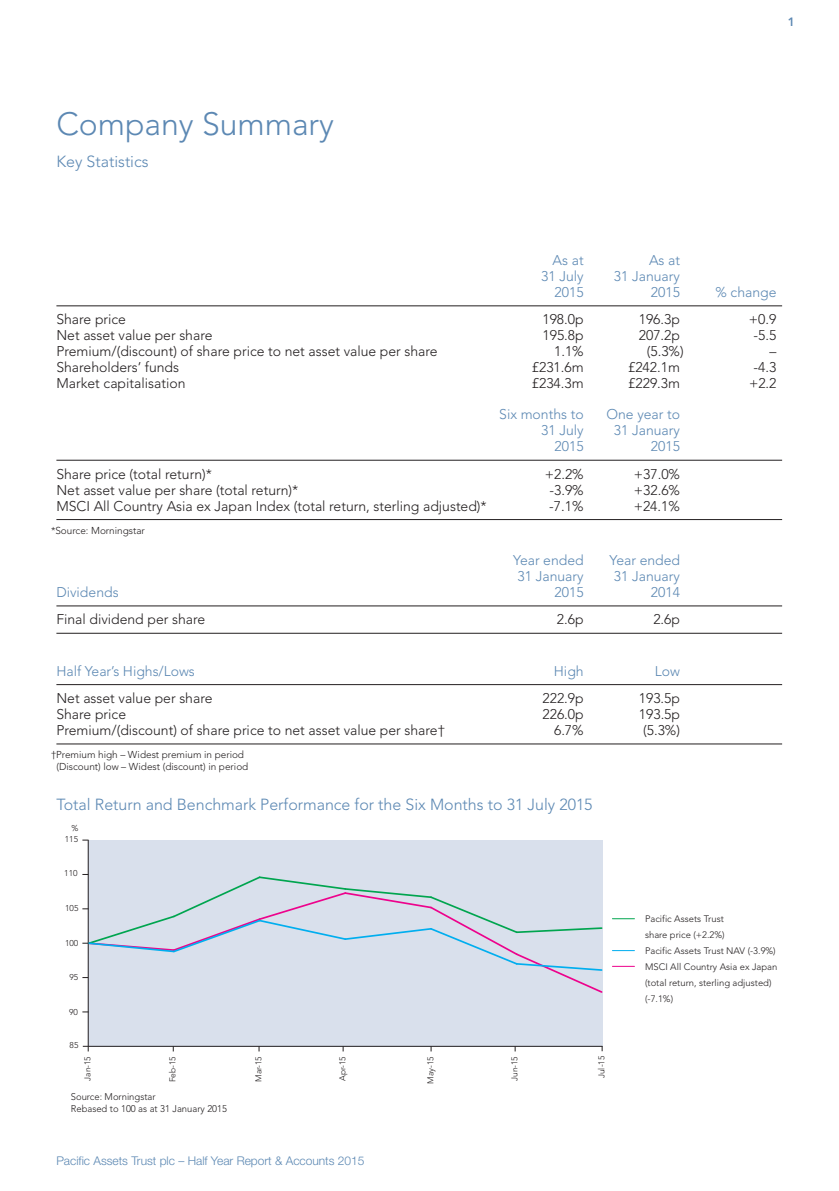
<style>
.page{position:relative;width:839px;height:1191px;background:#fff}
.page>*{position:absolute;margin:0;border:0;box-sizing:border-box;transform-origin:0 0}
.t1{font:300 32px "Avenir";color:#5c88b3}
.t2{font:300 16px "Avenir";color:#5c88b3}
.t3{font:300 14px "Avenir";color:#231f20}
.t4{font:300 14px "Avenir";color:#5c88b3}
.t5{font:300 12px "Helvetica Neue LT";color:#5c88b3}
.t6{font:800 12px "Avenir";color:#5c88b3}
.t7{font:300 10px/12px "Avenir";color:#231f20;text-align:center}
.t8{font:300 9.6px/11.6px "Avenir";color:#231f20}
.t9{font:300 9.4px/16px "Avenir";color:#231f20}
.t10{font:300 8.6px "Avenir";color:#231f20}
.t11{font:300 8.4px "Avenir";color:#231f20}
</style>
<div class="page">
<hr style="left:56px;top:305px;width:726px;height:1px;background:#231f20">
<hr style="left:56px;top:460px;width:726px;height:1px;background:#231f20">
<hr style="left:56px;top:519px;width:726px;height:1px;background:#231f20">
<hr style="left:56px;top:605px;width:726px;height:1px;background:#231f20">
<hr style="left:56px;top:633px;width:726px;height:1px;background:#231f20">
<hr style="left:56px;top:684px;width:726px;height:1px;background:#231f20">
<hr style="left:56px;top:743px;width:726px;height:1px;background:#231f20">
<div style="left:88px;top:840px;width:514px;height:206px;background:#d9e0ec"></div>
<svg style="left:612px;top:966px;width:22px;height:1px"></svg>
<svg style="left:612px;top:918px;width:22px;height:1px"></svg>
<svg style="left:612px;top:950px;width:22px;height:1px"></svg>
<hr style="left:88px;top:1046px;width:514px;height:1px;background:#231f20">
<hr style="left:88px;top:840px;width:1px;height:206px;background:#231f20">
<svg style="left:82px;top:874px;width:521px;height:120px"></svg>
<svg style="left:83px;top:1046px;width:6px;height:5px"></svg>
<p class="t6" style="left:788px;top:14px;width:9px">1</p>
<h1 class="t1" style="left:56px;top:111px;width:279px">Company Summary</h1>
<p class="t2" style="left:56px;top:155px;width:94px">Key Statistics</p>
<p class="t4" style="left:553px;top:254px;width:33px">As at</p>
<p class="t4" style="left:649px;top:254px;width:33px">As at</p>
<p class="t4" style="left:541px;top:270px;width:44px">31 July</p>
<p class="t4" style="left:614px;top:270px;width:68px">31 January</p>
<p class="t4" style="left:555px;top:286px;width:31px">2015</p>
<p class="t4" style="left:651px;top:286px;width:31px">2015</p>
<p class="t4" style="left:716px;top:286px;width:62px">% change</p>
<p class="t3" style="left:56px;top:314px;width:71px">Share price</p>
<p class="t3" style="left:542px;top:314px;width:43px">198.0p</p>
<p class="t3" style="left:639px;top:314px;width:43px">196.3p</p>
<p class="t3" style="left:749px;top:314px;width:29px">+0.9</p>
<p class="t3" style="left:56px;top:330px;width:158px">Net asset value per share</p>
<p class="t3" style="left:542px;top:330px;width:43px">195.8p</p>
<p class="t3" style="left:639px;top:330px;width:43px">207.2p</p>
<p class="t3" style="left:754px;top:330px;width:24px">-5.5</p>
<p class="t3" style="left:56px;top:346px;width:383px">Premium/(discount) of share price to net asset value per share</p>
<p class="t3" style="left:554px;top:346px;width:31px">1.1%</p>
<p class="t3" style="left:647px;top:346px;width:38px">(5.3%)</p>
<p class="t3" style="left:769px;top:346px;width:8px">–</p>
<p class="t3" style="left:56px;top:362px;width:124px">Shareholders’ funds</p>
<p class="t3" style="left:532px;top:362px;width:53px">£231.6m</p>
<p class="t3" style="left:628px;top:362px;width:53px">£242.1m</p>
<p class="t3" style="left:754px;top:362px;width:24px">-4.3</p>
<p class="t3" style="left:56px;top:378px;width:131px">Market capitalisation</p>
<p class="t3" style="left:532px;top:378px;width:53px">£234.3m</p>
<p class="t3" style="left:628px;top:378px;width:53px">£229.3m</p>
<p class="t3" style="left:749px;top:378px;width:29px">+2.2</p>
<p class="t4" style="left:499px;top:409px;width:86px">Six months to</p>
<p class="t4" style="left:606px;top:409px;width:75px">One year to</p>
<p class="t4" style="left:541px;top:425px;width:44px">31 July</p>
<p class="t4" style="left:614px;top:425px;width:68px">31 January</p>
<p class="t4" style="left:555px;top:441px;width:31px">2015</p>
<p class="t4" style="left:651px;top:441px;width:31px">2015</p>
<p class="t3" style="left:56px;top:468px;width:157px">Share price (total return)*</p>
<p class="t3" style="left:545px;top:468px;width:40px">+2.2%</p>
<p class="t3" style="left:634px;top:468px;width:48px">+37.0%</p>
<p class="t3" style="left:56px;top:484px;width:243px">Net asset value per share (total return)*</p>
<p class="t3" style="left:549px;top:484px;width:36px">-3.9%</p>
<p class="t3" style="left:634px;top:484px;width:48px">+32.6%</p>
<p class="t3" style="left:56px;top:500px;width:432px">MSCI All Country Asia ex Japan Index (total return, sterling adjusted)*</p>
<p class="t3" style="left:549px;top:500px;width:36px">-7.1%</p>
<p class="t3" style="left:634px;top:500px;width:48px">+24.1%</p>
<p class="t7" style="left:51px;top:525px;width:95px">*Source: Morningstar</p>
<p class="t4" style="left:513px;top:554px;width:72px">Year ended</p>
<p class="t4" style="left:610px;top:554px;width:72px">Year ended</p>
<p class="t4" style="left:518px;top:570px;width:68px">31 January</p>
<p class="t4" style="left:614px;top:570px;width:68px">31 January</p>
<p class="t4" style="left:56px;top:586px;width:64px">Dividends</p>
<p class="t4" style="left:555px;top:586px;width:31px">2015</p>
<p class="t4" style="left:651px;top:586px;width:31px">2014</p>
<p class="t3" style="left:56px;top:614px;width:150px">Final dividend per share</p>
<p class="t3" style="left:557px;top:614px;width:28px">2.6p</p>
<p class="t3" style="left:653px;top:614px;width:28px">2.6p</p>
<p class="t4" style="left:56px;top:665px;width:140px">Half Year’s Highs/Lows</p>
<p class="t4" style="left:554px;top:665px;width:31px">High</p>
<p class="t4" style="left:655px;top:665px;width:27px">Low</p>
<p class="t3" style="left:56px;top:692px;width:158px">Net asset value per share</p>
<p class="t3" style="left:542px;top:692px;width:43px">222.9p</p>
<p class="t3" style="left:639px;top:692px;width:43px">193.5p</p>
<p class="t3" style="left:56px;top:708px;width:71px">Share price</p>
<p class="t3" style="left:542px;top:708px;width:43px">226.0p</p>
<p class="t3" style="left:639px;top:708px;width:43px">193.5p</p>
<p class="t3" style="left:56px;top:724px;width:390px">Premium/(discount) of share price to net asset value per share†</p>
<p class="t3" style="left:554px;top:724px;width:31px">6.7%</p>
<p class="t3" style="left:643px;top:724px;width:38px">(5.3%)</p>
<p class="t7" style="left:51px;top:750px;width:199px">†Premium high – Widest premium in period (Discount) low – Widest (discount) in period</p>
<p class="t2" style="left:56px;top:798px;width:538px">Total Return and Benchmark Performance for the Six Months to 31 July 2015</p>
<p class="t11" style="left:72px;top:823px;width:8px">%</p>
<p class="t11" style="left:65px;top:834px;width:15px">115</p>
<p class="t11" style="left:64px;top:868px;width:15px">110</p>
<p class="t11" style="left:65px;top:903px;width:15px">105</p>
<p class="t11" style="left:65px;top:938px;width:15px">100</p>
<p class="t11" style="left:69px;top:972px;width:10px">95</p>
<p class="t11" style="left:69px;top:1007px;width:10px">90</p>
<p class="t11" style="left:70px;top:1040px;width:10px">85</p>
<p class="t10" style="left:83px;top:1081px;width:26px;rotate:-90deg">Jan-15</p>
<p class="t10" style="left:168px;top:1082px;width:28px;rotate:-90deg">Feb-15</p>
<p class="t10" style="left:253px;top:1082px;width:27px;rotate:-90deg">Mar-15</p>
<p class="t10" style="left:337px;top:1081px;width:26px;rotate:-90deg">Apr-15</p>
<p class="t10" style="left:425px;top:1083px;width:29px;rotate:-90deg">May-15</p>
<p class="t10" style="left:509px;top:1081px;width:27px;rotate:-90deg">Jun-15</p>
<p class="t10" style="left:596px;top:1078px;width:24px;rotate:-90deg">Jul-15</p>
<p class="t8" style="left:71px;top:1091px;width:158px">Source: Morningstar<br>Rebased to 100 as at 31 January 2015</p>
<p class="t5" style="left:56px;top:1157px;width:310px">Pacific Assets Trust plc – Half Year Report &amp; Accounts 2015</p>
<p class="t9" style="left:645px;top:910px;width:134px">Pacific Assets Trust<br>share price (+2.2%)<br>Pacific Assets Trust NAV (-3.9%)<br>MSCI All Country Asia ex Japan (total return, sterling adjusted) (-7.1%)</p>
</div>
